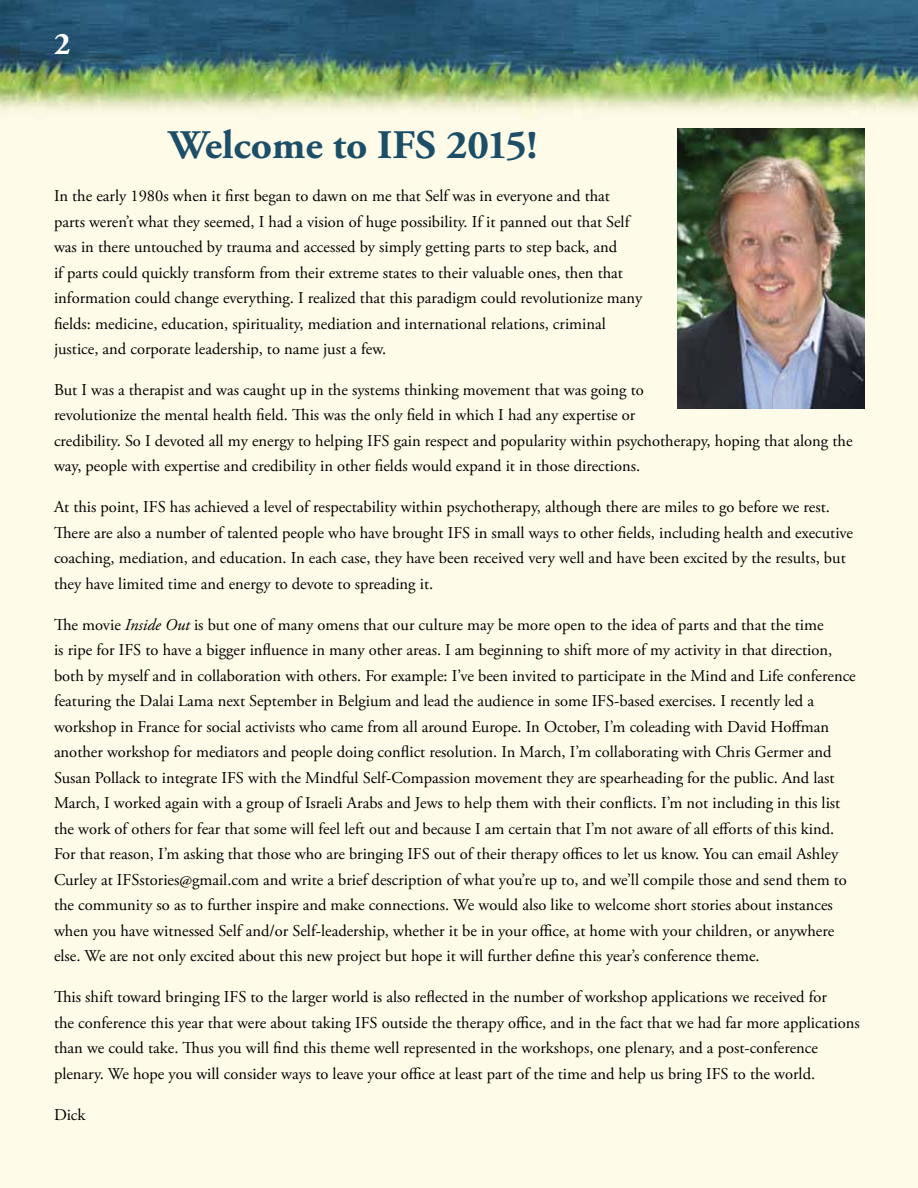
<style>
.page{position:relative;width:918px;height:1188px;background:#fff}
.page>*{position:absolute;margin:0;border:0;box-sizing:border-box;transform-origin:0 0}
.t1{font:700 40.5px "Adobe Garamond Pro";color:#1d4e68}
.t2{font:700 31.5px "Adobe Garamond Pro";color:#fff}
.t3{font:16.5px/25.5px "Adobe Garamond Pro";color:#000}
.s1{font-style:italic}
</style>
<div class="page">
<img style="left:0;top:0;width:918px;height:1188px">
<img style="left:678px;top:128px;width:186px;height:280px">
<h2 class="t2" style="left:54px;top:26px;width:18px">2</h2>
<h1 class="t1" style="left:169px;top:121px;width:370px">Welcome to IFS 2015!</h1>
<p class="t3" style="left:54px;top:184px;width:590px">In the early 1980s when it first began to dawn on me that Self was in everyone and that parts weren’t what they seemed, I had a vision of huge possibility. If it panned out that Self was in there untouched by trauma and accessed by simply getting parts to step back, and<br>if parts could quickly transform from their extreme states to their valuable ones, then that information could change everything. I realized that this paradigm could revolutionize many fields: medicine, education, spirituality, mediation and international relations, criminal justice, and corporate leadership, to name just a few.</p>
<p class="t3" style="left:54px;top:378px;width:800px">But I was a therapist and was caught up in the systems thinking movement that was going to<br>revolutionize the mental health field. This was the only field in which I had any expertise or<br>credibility. So I devoted all my energy to helping IFS gain respect and popularity within psychotherapy, hoping that along the way, people with expertise and credibility in other fields would expand it in those directions.</p>
<p class="t3" style="left:54px;top:495px;width:801px">At this point, IFS has achieved a level of respectability within psychotherapy, although there are miles to go before we rest.<br>There are also a number of talented people who have brought IFS in small ways to other fields, including health and executive coaching, mediation, and education. In each case, they have been received very well and have been excited by the results, but they have limited time and energy to devote to spreading it.</p>
<p class="t3" style="left:54px;top:612px;width:803px">The movie <span class="s1">Inside Out</span> is but one of many omens that our culture may be more open to the idea of parts and that the time<br>is ripe for IFS to have a bigger influence in many other areas. I am beginning to shift more of my activity in that direction, both by myself and in collaboration with others. For example: I’ve been invited to participate in the Mind and Life conference featuring the Dalai Lama next September in Belgium and lead the audience in some IFS-based exercises. I recently led a workshop in France for social activists who came from all around Europe. In October, I’m coleading with David Hoffman another workshop for mediators and people doing conflict resolution. In March, I’m collaborating with Chris Germer and Susan Pollack to integrate IFS with the Mindful Self-Compassion movement they are spearheading for the public. And last March, I worked again with a group of Israeli Arabs and Jews to help them with their conflicts. I’m not including in this list the work of others for fear that some will feel left out and because I am certain that I’m not aware of all efforts of this kind.<br>For that reason, I’m asking that those who are bringing IFS out of their therapy offices to let us know. You can email Ashley Curley at IFSstories@gmail.com and write a brief description of what you’re up to, and we’ll compile those and send them to the community so as to further inspire and make connections. We would also like to welcome short stories about instances when you have witnessed Self and/or Self-leadership, whether it be in your office, at home with your children, or anywhere else. We are not only excited about this new project but hope it will further define this year’s conference theme.</p>
<p class="t3" style="left:54px;top:985px;width:807px">This shift toward bringing IFS to the larger world is also reflected in the number of workshop applications we received for<br>the conference this year that were about taking IFS outside the therapy office, and in the fact that we had far more applications than we could take. Thus you will find this theme well represented in the workshops, one plenary, and a post-conference plenary. We hope you will consider ways to leave your office at least part of the time and help us bring IFS to the world.</p>
<p class="t3" style="left:54px;top:1102px;width:33px">Dick</p>
</div>
